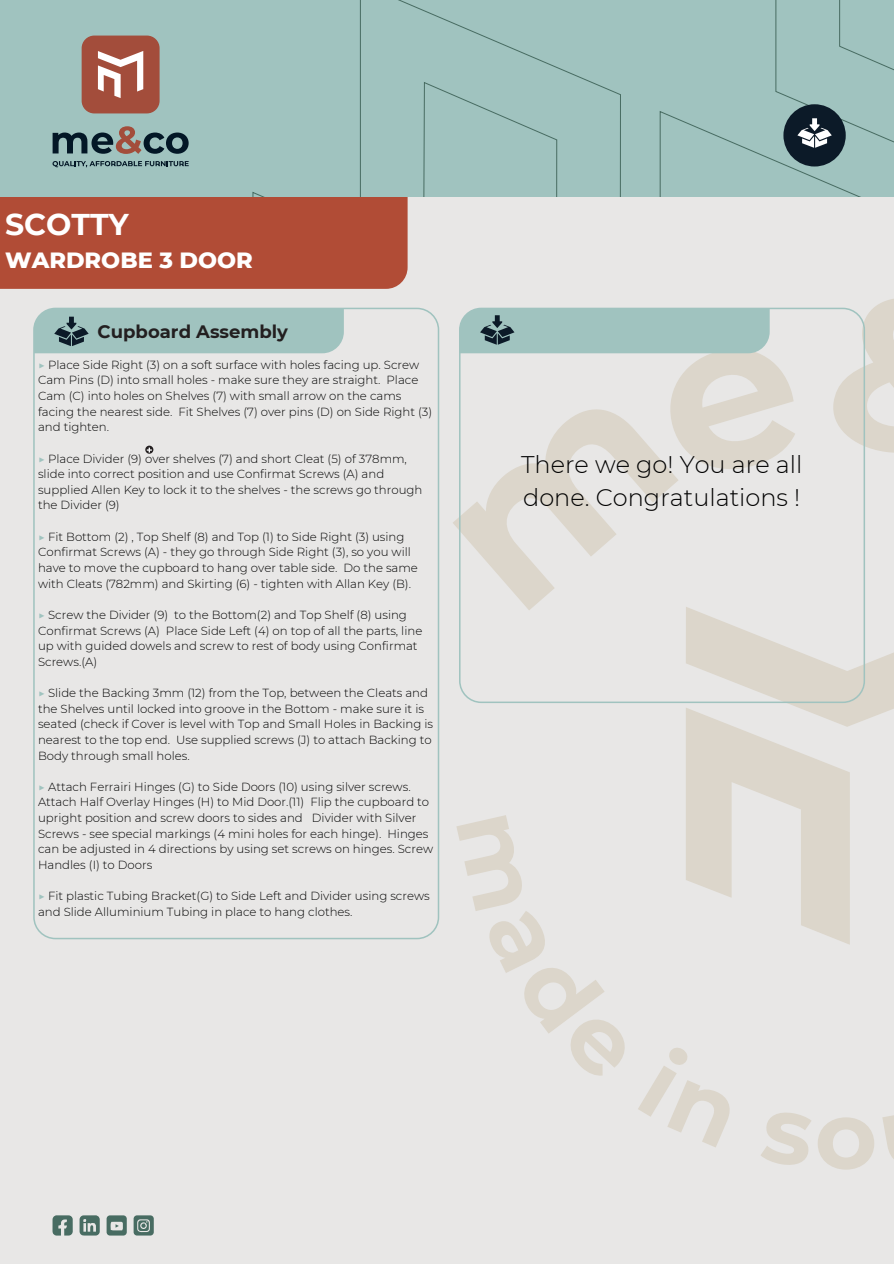
<style>
.page{position:relative;width:894px;height:1264px;background:#fff}
.page>*{position:absolute;margin:0;border:0;box-sizing:border-box;transform-origin:0 0}
.t1{font:700 30px "Montserrat";color:#fff}
.t2{font:300 24px/32.7px "Montserrat";color:#000}
.t3{font:800 22.5px "Montserrat";color:#fff}
.t4{font:700 18px "Montserrat";color:#231f20}
.t5{font:300 11.7px/15.6px "Montserrat";color:#000}
.s1{color:#a0c3bf}
</style>
<div class="page">
<div style="left:0;top:0;width:893px;height:1263px;background:#e8e7e6"></div>
<svg style="left:456px;top:815px;width:169px;height:261px"></svg>
<svg style="left:638px;top:1048px;width:92px;height:99px"></svg>
<svg style="left:761px;top:1112px;width:50px;height:53px"></svg>
<svg style="left:818px;top:1117px;width:56px;height:52px"></svg>
<svg style="left:882px;top:1115px;width:11px;height:43px"></svg>
<svg style="left:453px;top:477px;width:225px;height:133px"></svg>
<svg style="left:829px;top:299px;width:64px;height:163px"></svg>
<svg style="left:686px;top:606px;width:207px;height:291px"></svg>
<svg style="left:686px;top:707px;width:163px;height:237px"></svg>
<div style="left:0;top:196px;width:407px;height:93px;background:#b14c36"></div>
<svg style="left:52px;top:1215px;width:21px;height:20px"></svg>
<svg style="left:79px;top:1215px;width:21px;height:20px"></svg>
<svg style="left:107px;top:1215px;width:20px;height:20px"></svg>
<svg style="left:133px;top:1215px;width:21px;height:20px"></svg>
<div style="left:0;top:0;width:893px;height:196px;background:#a0c3bf"></div>
<svg style="left:38px;top:0;width:855px;height:205px"></svg>
<svg style="left:53px;top:126px;width:135px;height:28px"></svg>
<svg style="left:52px;top:161px;width:137px;height:6px"></svg>
<div style="left:82px;top:36px;width:77px;height:77px;background:#a34d3b;border-radius:13px"></div>
<svg style="left:98px;top:51px;width:45px;height:47px"></svg>
<div style="left:783px;top:104px;width:62px;height:62px;background:#0c1a28;border-radius:50%"></div>
<svg style="left:797px;top:118px;width:34px;height:30px"></svg>
<svg style="left:459px;top:307px;width:336px;height:170px"></svg>
<svg style="left:145px;top:445px;width:8px;height:9px"></svg>
<svg style="left:147px;top:447px;width:5px;height:5px"></svg>
<svg style="left:33px;top:307px;width:311px;height:46px"></svg>
<p class="t1" style="left:5px;top:206px;width:125px">SCOTTY</p>
<p class="t3" style="left:5px;top:246px;width:249px">WARDROBE 3 DOOR</p>
<p class="t4" style="left:97px;top:320px;width:192px">Cupboard Assembly</p>
<h1 class="t5" style="left:38px;top:357px;width:395px"><span class="s1">▶</span> Place Side Right (3) on a soft surface with holes facing up. Screw Cam Pins (D) into small holes - make sure they are straight. Place Cam (C) into holes on Shelves (7) with small arrow on the cams facing the nearest side. Fit Shelves (7) over pins (D) on Side Right (3) and tighten.</h1>
<h3 class="t5" style="left:38px;top:450px;width:386px"><span class="s1">▶</span> Place Divider (9) over shelves (7) and short Cleat (5) of 378mm, slide into correct position and use Confirmat Screws (A) and supplied Allen Key to lock it to the shelves - the screws go through the Divider (9)</h3>
<p class="t5" style="left:38px;top:528px;width:381px"><span class="s1">▶</span> Fit Bottom (2) , Top Shelf (8) and Top (1) to Side Right (3) using Confirmat Screws (A) - they go through Side Right (3), so you will have to move the cupboard to hang over table side. Do the same with Cleats (782mm) and Skirting (6) - tighten with Allan Key (B).</p>
<p class="t5" style="left:38px;top:607px;width:385px"><span class="s1">▶</span> Screw the Divider (9) to the Bottom(2) and Top Shelf (8) using Confirmat Screws (A) Place Side Left (4) on top of all the parts, line up with guided dowels and screw to rest of body using Confirmat Screws.(A)</p>
<p class="t5" style="left:38px;top:685px;width:396px"><span class="s1">▶</span> Slide the Backing 3mm (12) from the Top, between the Cleats and the Shelves until locked into groove in the Bottom - make sure it is seated (check if Cover is level with Top and Small Holes in Backing is nearest to the top end. Use supplied screws (J) to attach Backing to Body through small holes.</p>
<p class="t5" style="left:38px;top:778px;width:396px"><span class="s1">▶</span> Attach Ferrairi Hinges (G) to Side Doors (10) using silver screws.<br>Attach Half Overlay Hinges (H) to Mid Door.(11) Flip the cupboard to upright position and screw doors to sides and Divider with Silver Screws - see special markings (4 mini holes for each hinge). Hinges can be adjusted in 4 directions by using set screws on hinges. Screw Handles (I) to Doors</p>
<p class="t5" style="left:38px;top:888px;width:393px"><span class="s1">▶</span> Fit plastic Tubing Bracket(G) to Side Left and Divider using screws and Slide Alluminium Tubing in place to hang clothes.</p>
<p class="t2" style="left:521px;top:448px;width:283px">There we go! You are all done. Congratulations !</p>
</div>
